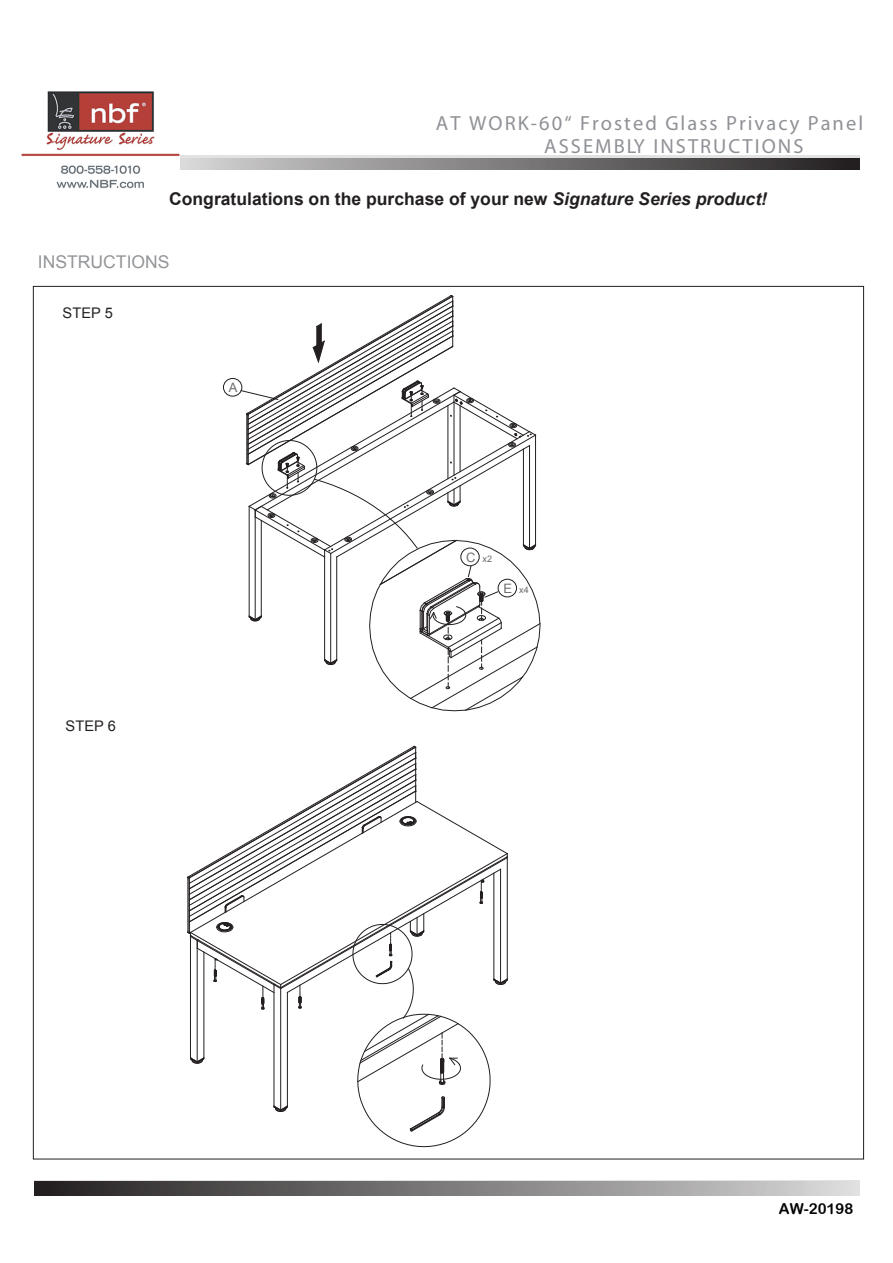
<style>
.page{position:relative;width:893px;height:1263px;background:#fff}
.page>*{position:absolute;margin:0;border:0;box-sizing:border-box;transform-origin:0 0}
.t1{font:20.55px "Myriad";letter-spacing:.1em;color:#8f9196}
.t2{font:700 17.55px "Arial";color:#231f20}
.t3{font:17.55px "Arial";color:#939598}
.t4{font:15px "Arial Rounded MT Bold";color:#030303}
.t5{font:14.7px "Arial";color:#231f20}
.t6{font:12.9px "Arial";color:#6c6d70}
.t7{font:9px "Arial";color:#6c6d70}
.s1{font-style:italic}
.s2{font-size:12.9px}
</style>
<div class="page">
<svg style="left:180px;top:156px;width:679px;height:14px"></svg>
<svg style="left:34px;top:1180px;width:825px;height:15px"></svg>
<img style="left:22px;top:92px;width:158px;height:97px">
<svg style="left:222px;top:377px;width:21px;height:20px"></svg>
<div style="left:223px;top:378px;width:19px;height:18px;border:1px solid #231f20;border-radius:50%"></div>
<svg style="left:187px;top:746px;width:321px;height:401px"></svg>
<svg style="left:240px;top:295px;width:301px;height:416px"></svg>
<p class="t1" style="left:436px;top:113px;width:429px">AT WORK-60“ Frosted Glass Privacy Panel</p>
<p class="t1" style="left:544px;top:136px;width:261px">ASSEMBLY INSTRUCTIONS</p>
<p class="t2" style="left:169px;top:187px;width:599px">Congratulations on the purchase of your new <span class="s1">Signature Series product!</span></p>
<p class="t3" style="left:38px;top:250px;width:133px">INSTRUCTIONS</p>
<p class="t5" style="left:63px;top:303px;width:52px">STEP 5</p>
<p class="t6" style="left:229px;top:379px;width:10px">A</p>
<p class="t5" style="left:66px;top:716px;width:52px">STEP 6</p>
<p class="t7" style="left:466px;top:552px;width:28px"><span class="s2">C</span> x2</p>
<p class="t7" style="left:503px;top:584px;width:27px"><span class="s2">E</span> x4</p>
<p class="t4" style="left:779px;top:1200px;width:76px">AW-20198</p>
</div>
